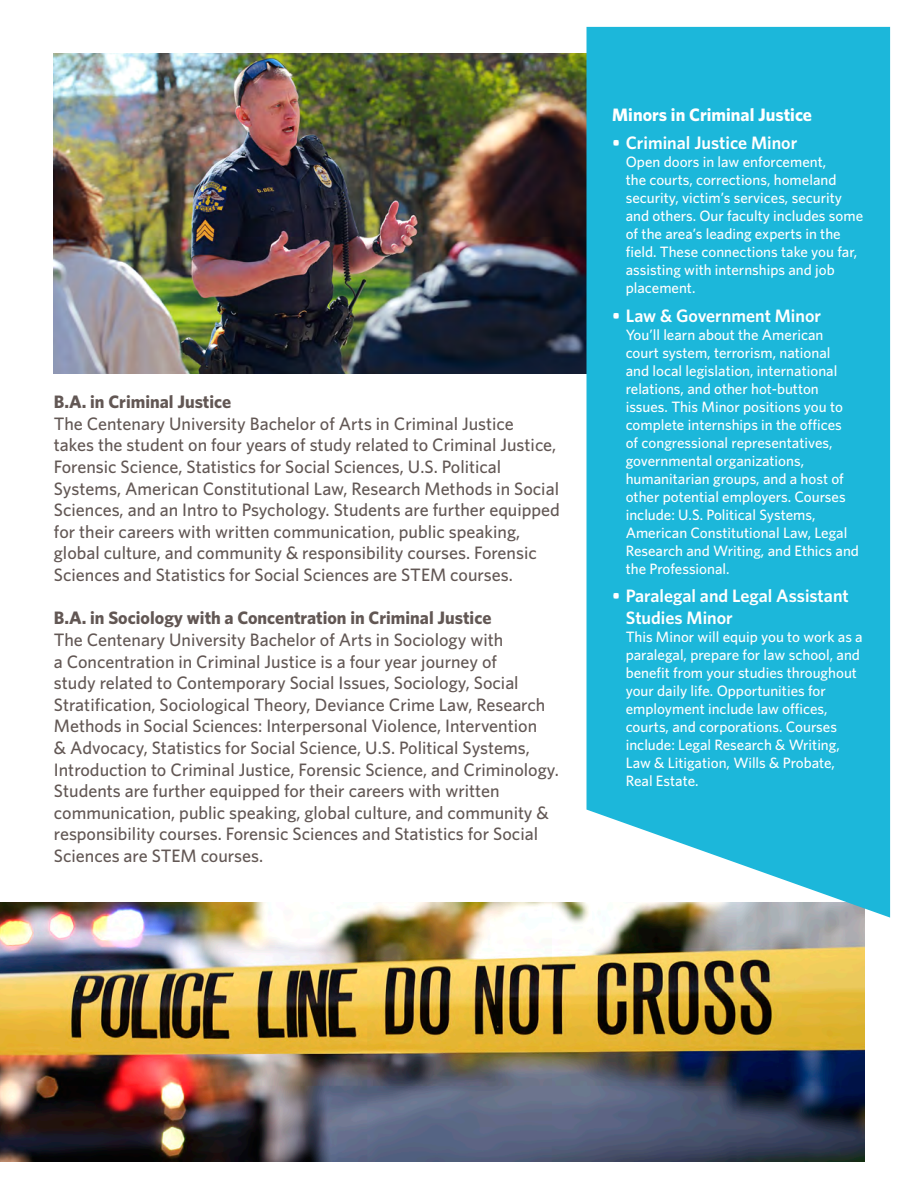
<style>
.page{position:relative;width:919px;height:1189px;background:#fff}
.page>*{position:absolute;margin:0;border:0;box-sizing:border-box;transform-origin:0 0}
.t1{font:500 18px/21.6px "Whitney";color:#625754}
.t2{font:600 18px/21.6px "Whitney";color:#fff}
.t3{font:700 18px "Whitney";color:#625754}
.t4{font:700 18px "Whitney";color:#fff}
.t5{font:500 15px/18px "Whitney";color:#fff}
</style>
<div class="page">
<img style="left:54px;top:54px;width:532px;height:320px">
<img style="left:0;top:903px;width:864px;height:258px">
<div style="left:586px;top:27px;width:304px;height:890px;background:#1cb7da"></div>
<p class="t3" style="left:54px;top:391px;width:179px">B.A. in Criminal Justice</p>
<p class="t1" style="left:54px;top:412px;width:507px">The Centenary University Bachelor of Arts in Criminal Justice<br>takes the student on four years of study related to Criminal Justice, Forensic Science, Statistics for Social Sciences, U.S. Political Systems, American Constitutional Law, Research Methods in Social Sciences, and an Intro to Psychology. Students are further equipped for their careers with written communication, public speaking, global culture, and community &amp; responsibility courses. Forensic Sciences and Statistics for Social Sciences are STEM courses.</p>
<p class="t3" style="left:54px;top:607px;width:439px">B.A. in Sociology with a Concentration in Criminal Justice</p>
<p class="t1" style="left:54px;top:628px;width:506px">The Centenary University Bachelor of Arts in Sociology with<br>a Concentration in Criminal Justice is a four year journey of<br>study related to Contemporary Social Issues, Sociology, Social Stratification, Sociological Theory, Deviance Crime Law, Research Methods in Social Sciences: Interpersonal Violence, Intervention<br>&amp; Advocacy, Statistics for Social Science, U.S. Political Systems, Introduction to Criminal Justice, Forensic Science, and Criminology.<br>Students are further equipped for their careers with written communication, public speaking, global culture, and community &amp; responsibility courses. Forensic Sciences and Statistics for Social Sciences are STEM courses.</p>
<p class="t4" style="left:612px;top:104px;width:201px">Minors in Criminal Justice</p>
<p class="t2" style="left:612px;top:132px;width:187px">• Criminal Justice Minor</p>
<p class="t5" style="left:625px;top:153px;width:239px">Open doors in law enforcement,<br>the courts, corrections, homeland security, victim’s services, security and others. Our faculty includes some of the area’s leading experts in the field. These connections take you far, assisting with internships and job placement.</p>
<p class="t2" style="left:612px;top:304px;width:210px">• Law &amp; Government Minor</p>
<p class="t5" style="left:625px;top:325px;width:235px">You’ll learn about the American court system, terrorism, national<br>and local legislation, international relations, and other hot-button issues. This Minor positions you to complete internships in the offices<br>of congressional representatives, governmental organizations, humanitarian groups, and a host of other potential employers. Courses include: U.S. Political Systems, American Constitutional Law, Legal Research and Writing, and Ethics and the Professional.</p>
<p class="t2" style="left:625px;top:584px;width:225px;text-indent:-14px">• Paralegal and Legal Assistant<br>Studies Minor</p>
<p class="t5" style="left:625px;top:627px;width:238px">This Minor will equip you to work as a paralegal, prepare for law school, and benefit from your studies throughout your daily life. Opportunities for employment include law offices, courts, and corporations. Courses include: Legal Research &amp; Writing, Law &amp; Litigation, Wills &amp; Probate, Real Estate.</p>
</div>
